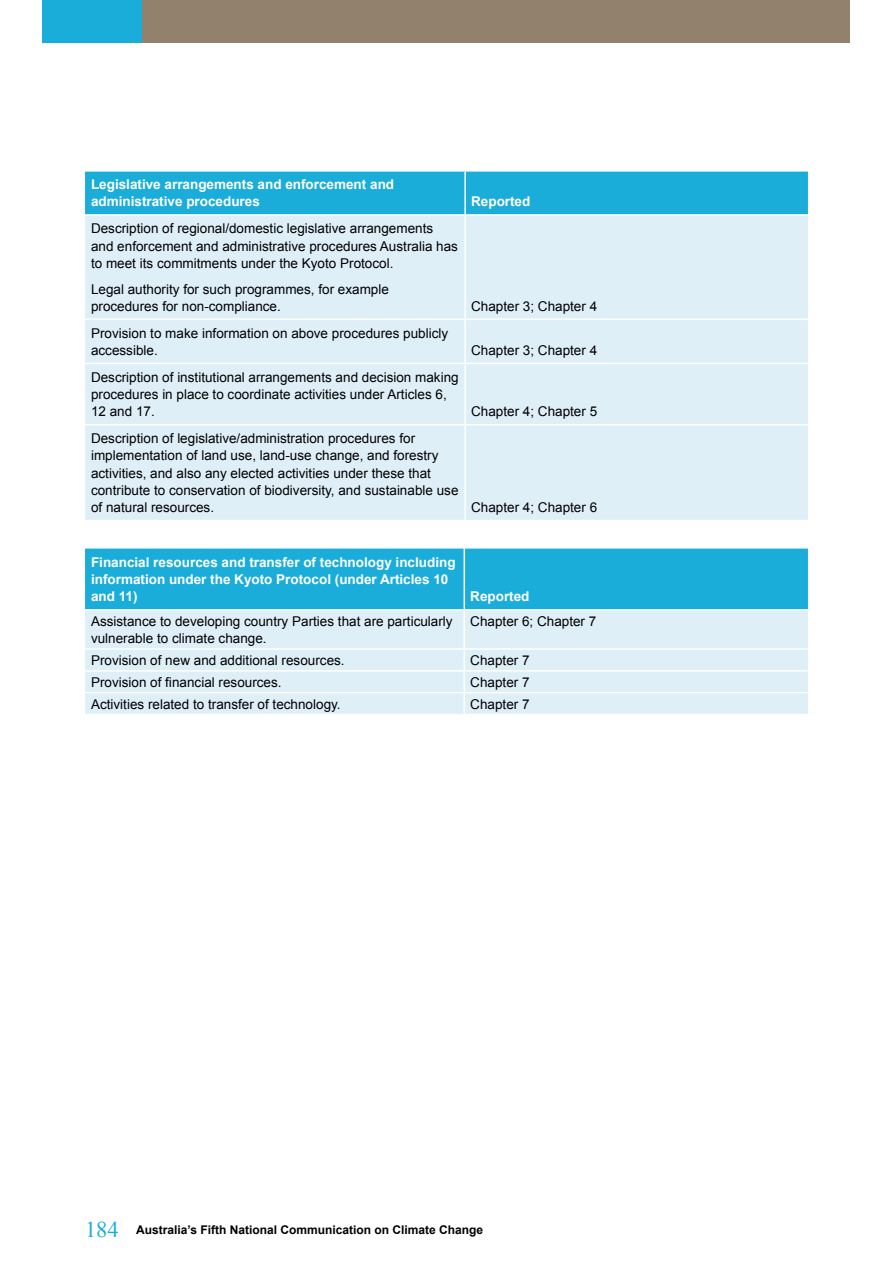
<style>
.page{position:relative;width:893px;height:1263px;background:#fff}
.page>*{position:absolute;margin:0;border:0;box-sizing:border-box;transform-origin:0 0}
.t1{font:13.5px/17.2px "Arial";color:#000}
.t2{font:700 13.5px/17.2px "Arial";color:#fff}
.t3{font:700 12px "Arial";color:#000}
.s1{font-family:"Times New Roman";font-weight:400;font-size:22.5px;color:#1aadd9}
</style>
<div class="page">
<div style="left:43px;top:0;width:807px;height:43px;background:#91816d"></div>
<div style="left:43px;top:0;width:99px;height:43px;background:#1aadd9"></div>
<div style="left:85px;top:172px;width:723px;height:42px;background:#1aadd9"></div>
<div style="left:85px;top:216px;width:723px;height:304px;background:#dfeff8"></div>
<hr style="left:464px;top:172px;width:2px;height:42px;background:#fff">
<hr style="left:464px;top:216px;width:2px;height:103px;background:#fff">
<hr style="left:85px;top:319px;width:380px;height:1px;background:#fff">
<hr style="left:465px;top:319px;width:343px;height:1px;background:#fff">
<hr style="left:464px;top:320px;width:2px;height:43px;background:#fff">
<hr style="left:85px;top:363px;width:380px;height:1px;background:#fff">
<hr style="left:465px;top:363px;width:343px;height:1px;background:#fff">
<hr style="left:464px;top:364px;width:2px;height:60px;background:#fff">
<hr style="left:85px;top:424px;width:380px;height:1px;background:#fff">
<hr style="left:465px;top:424px;width:343px;height:1px;background:#fff">
<hr style="left:464px;top:425px;width:2px;height:95px;background:#fff">
<div style="left:85px;top:549px;width:723px;height:60px;background:#1aadd9"></div>
<div style="left:85px;top:611px;width:723px;height:103px;background:#dfeff8"></div>
<hr style="left:464px;top:549px;width:1px;height:60px;background:#fff">
<hr style="left:464px;top:611px;width:1px;height:37px;background:#fff">
<hr style="left:85px;top:648px;width:379px;height:2px;background:#fff">
<hr style="left:464px;top:648px;width:343px;height:2px;background:#fff">
<hr style="left:85px;top:670px;width:379px;height:2px;background:#fff">
<hr style="left:464px;top:670px;width:343px;height:2px;background:#fff">
<hr style="left:85px;top:692px;width:379px;height:1px;background:#fff">
<hr style="left:464px;top:692px;width:343px;height:1px;background:#fff">
<svg style="left:464px;top:650px;width:1px;height:64px"></svg>
<p class="t2" style="left:91px;top:176px;width:305px">Legislative arrangements and enforcement and administrative procedures</p>
<p class="t1" style="left:91px;top:220px;width:368px">Description of regional/domestic legislative arrangements and enforcement and administrative procedures Australia has to meet its commitments under the Kyoto Protocol.</p>
<p class="t1" style="left:91px;top:280px;width:299px">Legal authority for such programmes, for example procedures for non-compliance.</p>
<p class="t1" style="left:91px;top:324px;width:359px">Provision to make information on above procedures publicly accessible.</p>
<p class="t1" style="left:91px;top:368px;width:369px">Description of institutional arrangements and decision making procedures in place to coordinate activities under Articles 6,<br>12 and 17.</p>
<p class="t1" style="left:91px;top:430px;width:369px">Description of legislative/administration procedures for implementation of land use, land-use change, and forestry activities, and also any elected activities under these that contribute to conservation of biodiversity, and sustainable use of natural resources.</p>
<p class="t2" style="left:471px;top:194px;width:61px">Reported</p>
<p class="t1" style="left:471px;top:298px;width:128px">Chapter 3; Chapter 4</p>
<p class="t1" style="left:471px;top:342px;width:128px">Chapter 3; Chapter 4</p>
<p class="t1" style="left:471px;top:403px;width:128px">Chapter 4; Chapter 5</p>
<p class="t1" style="left:471px;top:499px;width:128px">Chapter 4; Chapter 6</p>
<p class="t2" style="left:91px;top:554px;width:366px">Financial resources and transfer of technology including information under the Kyoto Protocol (under Articles 10 and 11)</p>
<p class="t2" style="left:470px;top:588px;width:61px">Reported</p>
<p class="t1" style="left:91px;top:612px;width:363px">Assistance to developing country Parties that are particularly vulnerable to climate change.</p>
<p class="t1" style="left:470px;top:612px;width:128px">Chapter 6; Chapter 7</p>
<p class="t1" style="left:91px;top:652px;width:255px">Provision of new and additional resources.</p>
<p class="t1" style="left:470px;top:652px;width:61px">Chapter 7</p>
<p class="t1" style="left:91px;top:673px;width:192px">Provision of financial resources.</p>
<p class="t1" style="left:470px;top:673px;width:61px">Chapter 7</p>
<p class="t1" style="left:91px;top:695px;width:251px">Activities related to transfer of technology.</p>
<p class="t1" style="left:470px;top:695px;width:61px">Chapter 7</p>
<p class="t3" style="left:85px;top:1222px;width:400px"><span class="s1">184</span> Australia’s Fifth National Communication on Climate Change</p>
</div>
